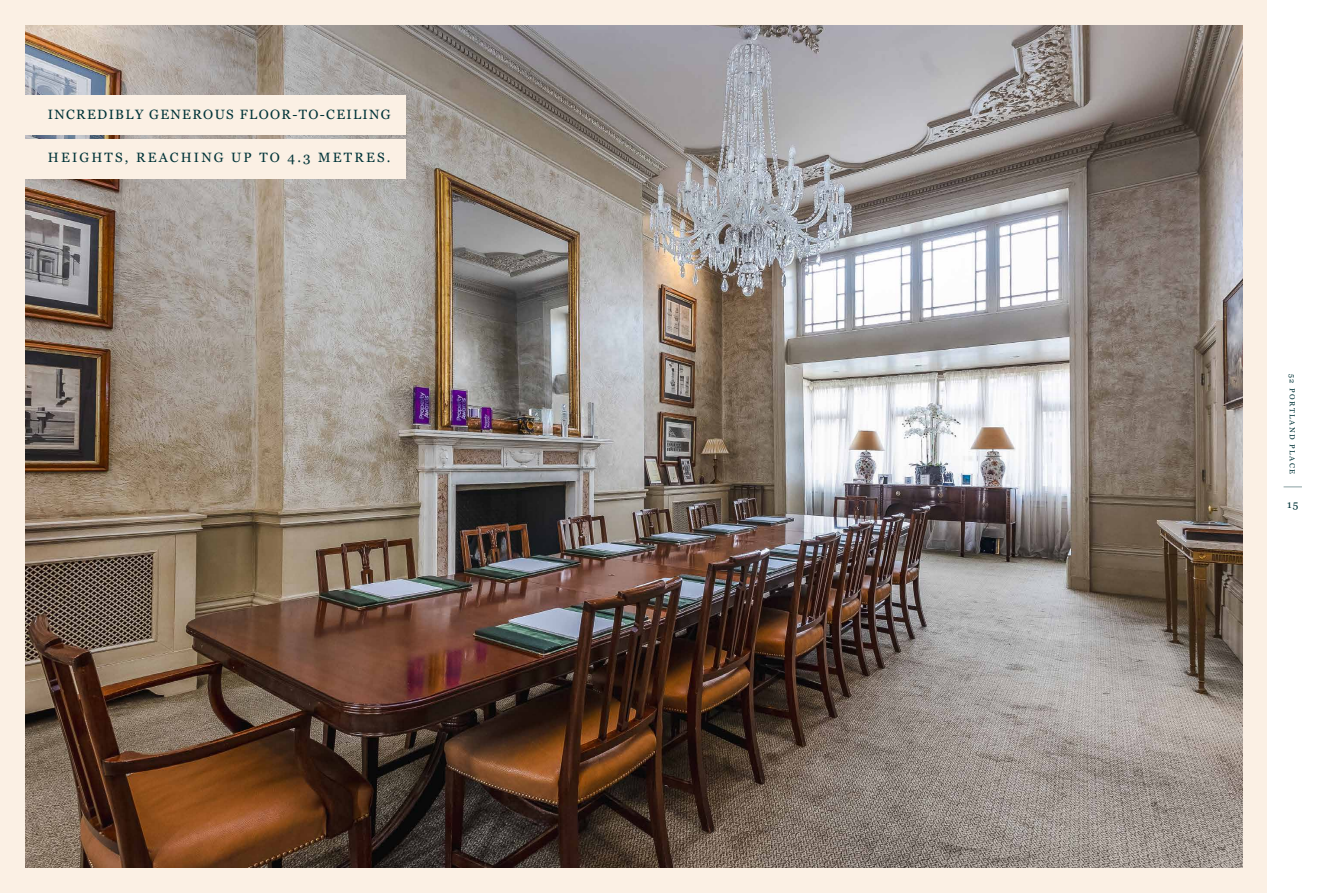
<style>
.page{position:relative;width:1319px;height:893px;background:#fff}
.page>*{position:absolute;margin:0;border:0;box-sizing:border-box;transform-origin:0 0}
.t1{font:13.5px "Georgia";letter-spacing:.1em;color:#003338}
.t2{font:13.5px "Georgia";letter-spacing:.16em;color:#003338}
.t3{font:10.5px "Georgia";color:#003338}
.t4{font:7.5px "Georgia";letter-spacing:.2em;color:#003338}
</style>
<div class="page">
<div style="left:0;top:1px;width:1270px;height:892px;background:#fbf0e4"></div>
<img style="left:26px;top:26px;width:1216px;height:841px">
<div style="left:0;top:96px;width:405px;height:39px;background:#fbf0e4"></div>
<div style="left:0;top:139px;width:405px;height:39px;background:#fbf0e4"></div>
<div style="left:1266px;top:0;width:51px;height:893px;background:#fff"></div>
<svg style="left:1283px;top:486px;width:18px;height:1px"></svg>
<p class="t1" style="left:48px;top:104px;width:344px">INCREDIBLY GENEROUS FLOOR-TO-CEILING</p>
<p class="t2" style="left:48px;top:148px;width:344px">HEIGHTS, REACHING UP TO 4.3 METRES.</p>
<p class="t4" style="left:1297px;top:373px;width:102px;rotate:90deg">52 PORTLAND PLACE</p>
<p class="t3" style="left:1286px;top:496px;width:13px">15</p>
</div>
